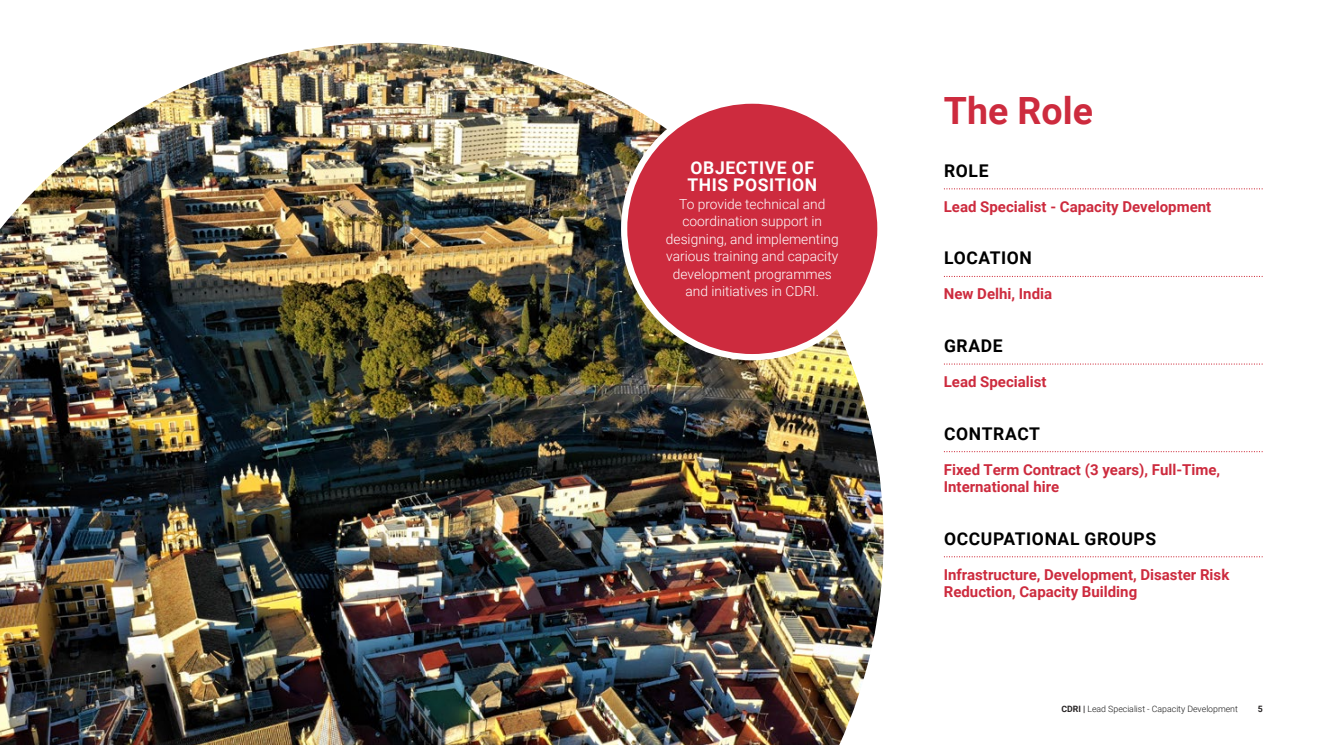
<style>
.page{position:relative;width:1323px;height:745px;background:#fff}
.page>*{position:absolute;margin:0;border:0;box-sizing:border-box;transform-origin:0 0}
.t1{font:700 37.5px "Roboto";color:#cd2b3e}
.t2{font:700 17.5px "Roboto";letter-spacing:.035em;color:#000}
.t3{font:700 17.5px/17.5px "Roboto";letter-spacing:.035em;color:#fff}
.t4{font:700 15px/17.5px "Roboto";color:#cd2b3e}
.t5{font:300 13.75px/17.5px "Roboto";color:#fff;text-align:center}
.t6{font:300 8.75px "Roboto";color:#171717}
.t7{font:700 8.75px "Roboto";color:#282526}
.s1{font-weight:700;color:#282526}
</style>
<div class="page">
<img style="left:0;top:43px;width:883px;height:701px">
<svg style="left:944px;top:188px;width:319px;height:1px"></svg>
<svg style="left:944px;top:275px;width:319px;height:2px"></svg>
<svg style="left:944px;top:363px;width:319px;height:1px"></svg>
<svg style="left:944px;top:451px;width:319px;height:1px"></svg>
<svg style="left:944px;top:556px;width:319px;height:1px"></svg>
<div style="left:624px;top:100px;width:256px;height:257px;background:#cd2b3e;border-radius:50%"></div>
<div style="left:621px;top:97px;width:262px;height:263px;border:6px solid #fff;border-radius:50%"></div>
<h3 class="t3" style="left:687px;top:158px;width:131px">OBJECTIVE OF<br>THIS POSITION</h3>
<p class="t5" style="left:666px;top:194px;width:174px">To provide technical and coordination support in designing, and implementing various training and capacity development programmes and initiatives in CDRI.</p>
<h2 class="t1" style="left:944px;top:84px;width:151px">The Role</h2>
<h3 class="t2" style="left:944px;top:158px;width:46px">ROLE</h3>
<h3 class="t4" style="left:944px;top:197px;width:269px">Lead Specialist - Capacity Development</h3>
<h3 class="t2" style="left:944px;top:246px;width:89px">LOCATION</h3>
<h3 class="t4" style="left:944px;top:284px;width:110px">New Delhi, India</h3>
<h3 class="t2" style="left:944px;top:333px;width:60px">GRADE</h3>
<h3 class="t4" style="left:944px;top:372px;width:104px">Lead Specialist</h3>
<h3 class="t2" style="left:944px;top:421px;width:97px">CONTRACT</h3>
<h4 class="t4" style="left:944px;top:459px;width:278px">Fixed Term Contract (3 years), Full-Time,<br>International hire</h4>
<h3 class="t2" style="left:944px;top:526px;width:214px">OCCUPATIONAL GROUPS</h3>
<h3 class="t4" style="left:944px;top:564px;width:287px">Infrastructure, Development, Disaster Risk<br>Reduction, Capacity Building</h3>
<p class="t6" style="left:1061px;top:701px;width:178px"><span class="s1">CDRI |</span> Lead Specialist - Capacity Development</p>
<p class="t7" style="left:1258px;top:701px;width:7px">5</p>
</div>
